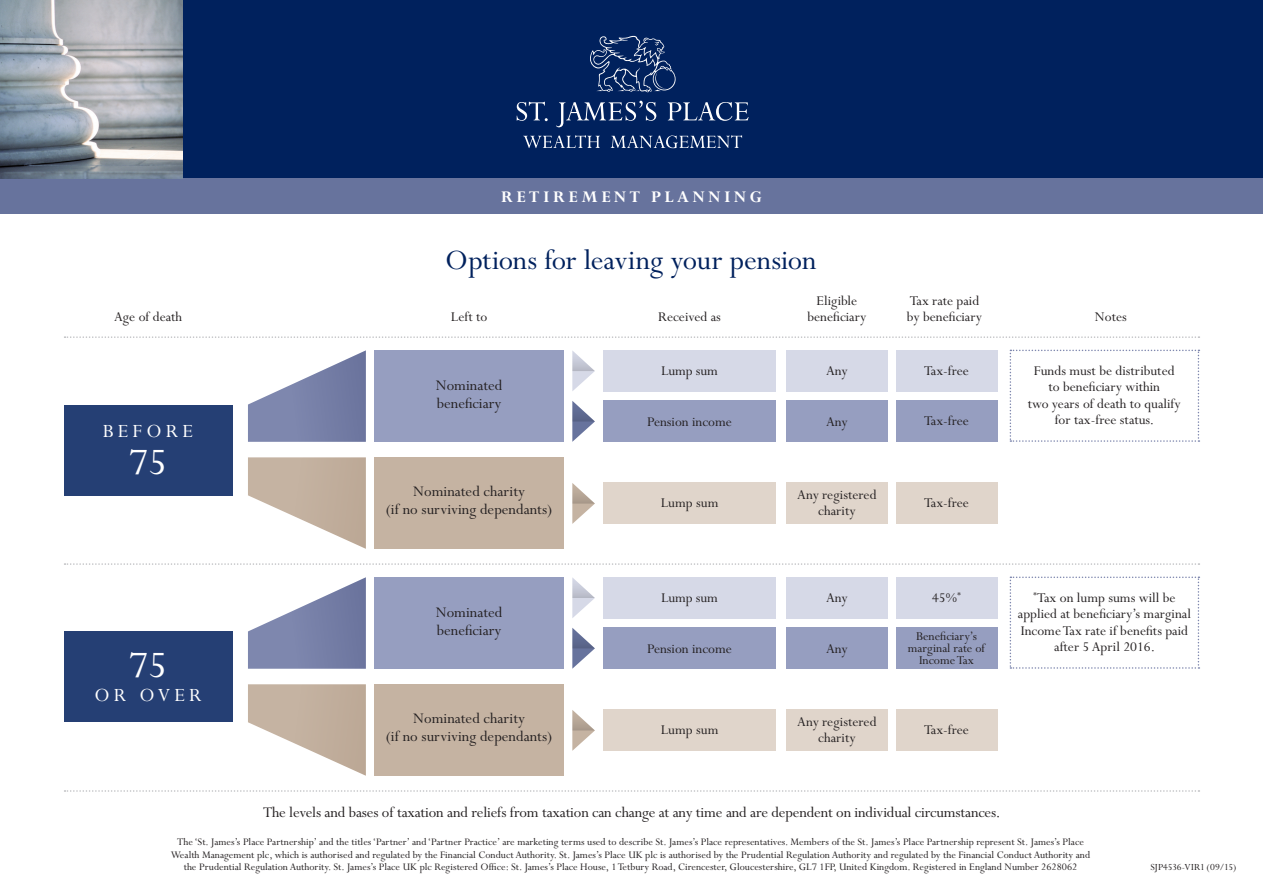
<style>
.page{position:relative;width:1263px;height:893px;background:#fff}
.page>*{position:absolute;margin:0;border:0;box-sizing:border-box;transform-origin:0 0}
.t1{font:42px "Perpetua";color:#fff}
.Main_heading{font:31.5px "Perpetua";letter-spacing:-.005em;color:#00215d}
.t2{font:21px "Perpetua";letter-spacing:.2em;color:#fff}
.t3{font:700 18px "Perpetua";letter-spacing:.2em;color:#fff}
.t4{font:16.5px/18px "Perpetua";color:#231f20;text-align:center}
.t5{font:15px/16.5px "Perpetua";color:#231f20;text-align:center}
.t6{font:13.5px "Perpetua";color:#231f20}
.t7{font:11.25px/12.5px "Perpetua";color:#231f20;text-align:center}
.Side_Headings{font:10.5px "Perpetua";letter-spacing:-.015em;color:#231f20}
</style>
<div class="page">
<div style="left:0;top:0;width:1263px;height:179px;background:#00215d"></div>
<svg style="left:523px;top:135px;width:77px;height:13px"></svg>
<svg style="left:611px;top:135px;width:131px;height:13px"></svg>
<svg style="left:517px;top:102px;width:31px;height:19px"></svg>
<svg style="left:556px;top:101px;width:100px;height:26px"></svg>
<svg style="left:668px;top:102px;width:80px;height:19px"></svg>
<svg style="left:590px;top:36px;width:86px;height:56px"></svg>
<div style="left:0;top:179px;width:1263px;height:35px;background:#67739d"></div>
<img style="left:0;top:0;width:183px;height:179px">
<svg style="left:65px;top:336px;width:1134px;height:2px"></svg>
<svg style="left:65px;top:563px;width:1134px;height:2px"></svg>
<svg style="left:248px;top:350px;width:118px;height:92px"></svg>
<svg style="left:248px;top:577px;width:118px;height:92px"></svg>
<svg style="left:248px;top:457px;width:118px;height:92px"></svg>
<svg style="left:248px;top:684px;width:118px;height:92px"></svg>
<div style="left:374px;top:350px;width:190px;height:92px;background:#969ec0"></div>
<div style="left:374px;top:577px;width:190px;height:92px;background:#969ec0"></div>
<div style="left:374px;top:457px;width:190px;height:92px;background:#c5b3a2"></div>
<div style="left:374px;top:684px;width:190px;height:92px;background:#c5b3a2"></div>
<div style="left:64px;top:405px;width:168px;height:90px;background:#253f74"></div>
<div style="left:64px;top:631px;width:168px;height:91px;background:#253f74"></div>
<div style="left:603px;top:350px;width:173px;height:41px;background:#d6d9e7"></div>
<div style="left:603px;top:577px;width:173px;height:41px;background:#d6d9e7"></div>
<svg style="left:1010px;top:350px;width:189px;height:92px"></svg>
<svg style="left:1010px;top:577px;width:189px;height:92px"></svg>
<div style="left:786px;top:350px;width:101px;height:41px;background:#d6d9e7"></div>
<div style="left:786px;top:577px;width:101px;height:41px;background:#d6d9e7"></div>
<div style="left:896px;top:350px;width:101px;height:41px;background:#d6d9e7"></div>
<div style="left:896px;top:577px;width:101px;height:41px;background:#d6d9e7"></div>
<div style="left:603px;top:401px;width:173px;height:41px;background:#969ec0"></div>
<div style="left:603px;top:628px;width:173px;height:41px;background:#969ec0"></div>
<div style="left:786px;top:401px;width:101px;height:41px;background:#969ec0"></div>
<div style="left:786px;top:628px;width:101px;height:41px;background:#969ec0"></div>
<div style="left:896px;top:401px;width:101px;height:41px;background:#969ec0"></div>
<div style="left:896px;top:628px;width:101px;height:41px;background:#969ec0"></div>
<svg style="left:572px;top:351px;width:23px;height:40px"></svg>
<svg style="left:572px;top:577px;width:23px;height:41px"></svg>
<svg style="left:572px;top:401px;width:23px;height:41px"></svg>
<svg style="left:572px;top:628px;width:23px;height:41px"></svg>
<div style="left:603px;top:482px;width:173px;height:41px;background:#e0d5cb"></div>
<div style="left:786px;top:482px;width:101px;height:41px;background:#e0d5cb"></div>
<div style="left:896px;top:482px;width:101px;height:41px;background:#e0d5cb"></div>
<svg style="left:572px;top:483px;width:23px;height:41px"></svg>
<div style="left:603px;top:709px;width:173px;height:41px;background:#e0d5cb"></div>
<div style="left:786px;top:709px;width:101px;height:41px;background:#e0d5cb"></div>
<div style="left:896px;top:709px;width:101px;height:41px;background:#e0d5cb"></div>
<svg style="left:572px;top:710px;width:23px;height:41px"></svg>
<svg style="left:65px;top:790px;width:1134px;height:2px"></svg>
<p class="t3" style="left:501px;top:187px;width:262px">RETIREMENT PLANNING</p>
<p class="Main_heading" style="left:445px;top:243px;width:373px">Options for leaving your pension</p>
<p class="t5" style="left:816px;top:293px;width:42px">Eligible</p>
<p class="t5" style="left:114px;top:309px;width:70px">Age of death</p>
<p class="t5" style="left:451px;top:309px;width:38px">Left to</p>
<p class="t5" style="left:658px;top:309px;width:64px">Received as</p>
<p class="t5" style="left:807px;top:309px;width:60px">beneficiary</p>
<p class="t2" style="left:103px;top:420px;width:92px">BEFORE</p>
<p class="t1" style="left:129px;top:440px;width:40px">75</p>
<p class="t4" style="left:436px;top:377px;width:68px">Nominated</p>
<p class="t4" style="left:437px;top:395px;width:66px">beneficiary</p>
<p class="t5" style="left:661px;top:363px;width:58px">Lump sum</p>
<p class="t5" style="left:647px;top:414px;width:86px">Pension income</p>
<p class="t5" style="left:826px;top:363px;width:23px">Any</p>
<p class="t5" style="left:826px;top:414px;width:23px">Any</p>
<p class="t5" style="left:910px;top:293px;width:71px">Tax rate paid</p>
<p class="t5" style="left:907px;top:309px;width:76px">by beneficiary</p>
<p class="t5" style="left:1095px;top:309px;width:34px">Notes</p>
<p class="t5" style="left:924px;top:363px;width:47px">Tax-free</p>
<p class="t5" style="left:924px;top:413px;width:47px">Tax-free</p>
<p class="t5" style="left:1034px;top:363px;width:142px">Funds must be distributed</p>
<p class="t5" style="left:1048px;top:379px;width:113px">to beneficiary within</p>
<p class="t5" style="left:1028px;top:396px;width:154px">two years of death to qualify</p>
<p class="t5" style="left:1055px;top:412px;width:101px">for tax-free status.</p>
<p class="t1" style="left:129px;top:643px;width:40px">75</p>
<p class="t2" style="left:94px;top:684px;width:109px">OR OVER</p>
<p class="t4" style="left:386px;top:483px;width:168px">Nominated charity<br>(if no surviving dependants)</p>
<p class="t5" style="left:661px;top:495px;width:59px">Lump sum</p>
<p class="t5" style="left:797px;top:487px;width:81px">Any registered charity</p>
<p class="t5" style="left:924px;top:495px;width:47px">Tax-free</p>
<p class="t4" style="left:436px;top:604px;width:68px">Nominated</p>
<p class="t4" style="left:437px;top:622px;width:66px">beneficiary</p>
<p class="t4" style="left:386px;top:710px;width:168px">Nominated charity<br>(if no surviving dependants)</p>
<p class="t5" style="left:661px;top:590px;width:58px">Lump sum</p>
<p class="t5" style="left:647px;top:641px;width:86px">Pension income</p>
<p class="t5" style="left:826px;top:590px;width:23px">Any</p>
<p class="t5" style="left:826px;top:641px;width:23px">Any</p>
<p class="t5" style="left:932px;top:590px;width:30px">45%<sup>*</sup></p>
<p class="t6" style="left:916px;top:629px;width:62px">Beneficiary’s</p>
<p class="t6" style="left:908px;top:641px;width:79px">marginal rate of</p>
<p class="t6" style="left:919px;top:653px;width:56px">Income Tax</p>
<p class="t5" style="left:661px;top:722px;width:59px">Lump sum</p>
<p class="t5" style="left:797px;top:714px;width:81px">Any registered charity</p>
<p class="t5" style="left:924px;top:721px;width:47px">Tax-free</p>
<p class="t5" style="left:1018px;top:589px;width:175px"><sup>*</sup>Tax on lump sums will be applied at beneficiary’s marginal<br>Income Tax rate if benefits paid after 5 April 2016.</p>
<p class="t4" style="left:263px;top:804px;width:739px">The levels and bases of taxation and reliefs from taxation can change at any time and are dependent on individual circumstances.</p>
<p class="t7" style="left:171px;top:836px;width:921px">The ‘St. James’s Place Partnership’ and the titles ‘Partner’ and ‘Partner Practice’ are marketing terms used to describe St. James’s Place representatives. Members of the St. James’s Place Partnership represent St. James’s Place<br>Wealth Management plc, which is authorised and regulated by the Financial Conduct Authority. St. James’s Place UK plc is authorised by the Prudential Regulation Authority and regulated by the Financial Conduct Authority and the Prudential Regulation Authority. St. James’s Place UK plc Registered Office: St. James’s Place House, 1 Tetbury Road, Cirencester, Gloucestershire, GL7 1FP, United Kingdom. Registered in England Number 2628062</p>
<p class="Side_Headings" style="left:1150px;top:861px;width:88px">SJP4536-VIR1 (09/15)</p>
</div>
